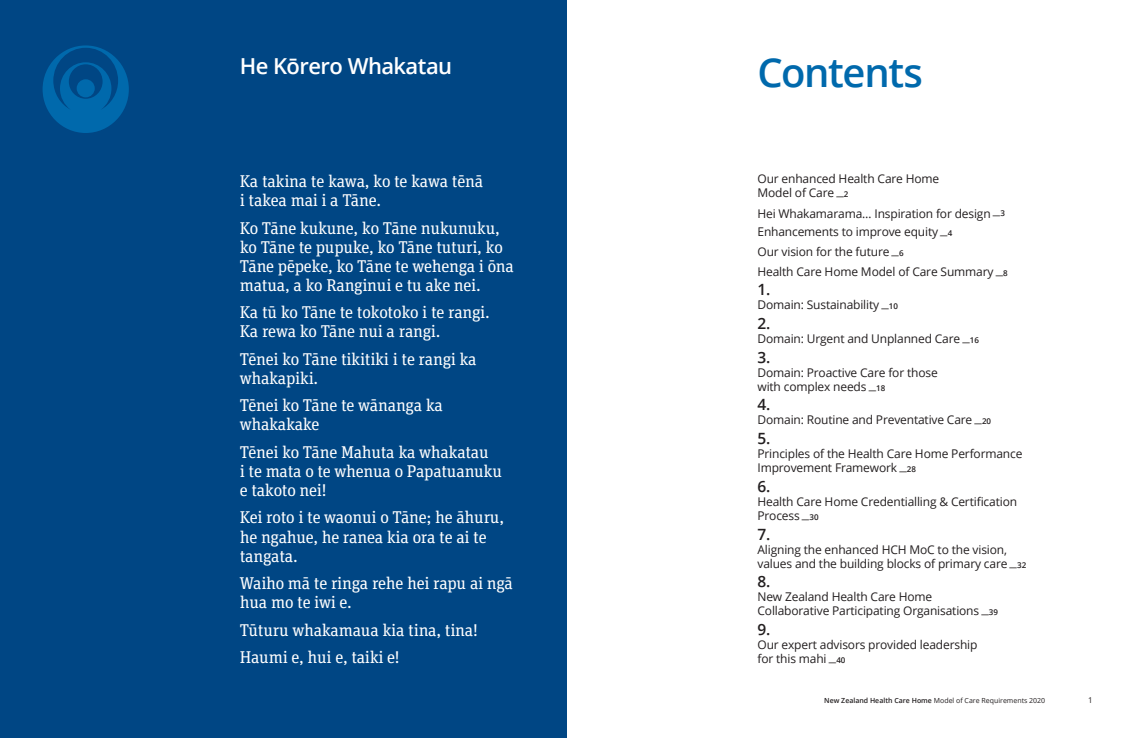
<style>
.page{position:relative;width:1134px;height:738px;background:#fff}
.page>*{position:absolute;margin:0;border:0;box-sizing:border-box;transform-origin:0 0}
.t1{font:600 40px "Open Sans";letter-spacing:-.035em;color:#0069ac}
.t2{font:600 22px "Open Sans";letter-spacing:-.03em;color:#fff}
.t3{font:17px/19px "Unit Slab Pro";letter-spacing:-.015em;color:#fff}
.t4{font:600 15.5px "Open Sans";color:#231f20}
.t5{font:12px/14px "Open Sans";letter-spacing:-.015em;color:#231f20}
.t6{font:8px "Open Sans";color:#231f20}
.t7{font:7px "Open Sans";color:#231f20}
.s1{font-weight:600;font-size:8px}
.s2{font-weight:600}
</style>
<div class="page">
<div style="left:0;top:0;width:567px;height:737px;background:#004684"></div>
<svg style="left:43px;top:45px;width:86px;height:88px"></svg>
<div style="left:77px;top:79px;width:18px;height:18px;background:#0069ac;border-radius:50%"></div>
<h2 class="t2" style="left:240px;top:50px;width:214px">He Kōrero Whakatau</h2>
<h3 class="t3" style="left:240px;top:171px;width:245px">Ka takina te kawa, ko te kawa tēnā i takea mai i a Tāne.</h3>
<h3 class="t3" style="left:240px;top:217px;width:276px">Ko Tāne kukune, ko Tāne nukunuku, ko Tāne te pupuke, ko Tāne tuturi, ko Tāne pēpeke, ko Tāne te wehenga i ōna matua, a ko Ranginui e tu ake nei.</h3>
<h3 class="t3" style="left:240px;top:302px;width:252px">Ka tū ko Tāne te tokotoko i te rangi.<br>Ka rewa ko Tāne nui a rangi.</h3>
<h3 class="t3" style="left:240px;top:348px;width:238px">Tēnei ko Tāne tikitiki i te rangi ka whakapiki.</h3>
<h3 class="t3" style="left:240px;top:395px;width:205px">Tēnei ko Tāne te wānanga ka whakakake</h3>
<h3 class="t3" style="left:240px;top:441px;width:264px">Tēnei ko Tāne Mahuta ka whakatau<br>i te mata o te whenua o Papatuanuku e takoto nei!</h3>
<h3 class="t3" style="left:240px;top:507px;width:266px">Kei roto i te waonui o Tāne; he āhuru, he ngahue, he ranea kia ora te ai te tangata.</h3>
<h3 class="t3" style="left:240px;top:572px;width:275px">Waiho mā te ringa rehe hei rapu ai ngā hua mo te iwi e.</h3>
<h3 class="t3" style="left:240px;top:615px;width:240px;line-height:27.5px">Tūturu whakamaua kia tina, tina!<br>Haumi e, hui e, taiki e!</h3>
<h1 class="t1" style="left:757px;top:45px;width:167px">Contents</h1>
<p class="t5" style="left:757px;top:171px;width:183px">Our enhanced Health Care Home<br>Model of Care <sub>—</sub><span class="s1">2</span></p>
<p class="t5" style="left:757px;top:205px;width:249px;line-height:17.7px">Hei Whakamarama… Inspiration for design <span class="s1">—</span><sup>3<br></sup>Enhancements to improve equity <sub>—</sub><span class="s1">4</span></p>
<p class="t5" style="left:757px;top:241px;width:252px;line-height:19.7px">Our vision for the future <sub>—</sub><span class="s1">6<br></span>Health Care Home Model of Care Summary <sub>—</sub><span class="s1">8</span></p>
<p class="t4" style="left:757px;top:279px;width:14px">1.</p>
<p class="t5" style="left:757px;top:297px;width:142px">Domain: Sustainability <sub>—</sub><span class="s1">10</span></p>
<p class="t4" style="left:757px;top:312px;width:14px">2.</p>
<p class="t5" style="left:757px;top:331px;width:223px">Domain: Urgent and Unplanned Care <sub>—</sub><span class="s1">16</span></p>
<p class="t4" style="left:757px;top:346px;width:14px">3.</p>
<p class="t5" style="left:757px;top:365px;width:182px">Domain: Proactive Care for those with complex needs <sub>—</sub><span class="s1">18</span></p>
<p class="t4" style="left:757px;top:394px;width:14px">4.</p>
<p class="t5" style="left:757px;top:412px;width:235px">Domain: Routine and Preventative Care <sub>—</sub><span class="s1">20</span></p>
<p class="t4" style="left:757px;top:427px;width:14px">5.</p>
<p class="t5" style="left:757px;top:446px;width:266px">Principles of the Health Care Home Performance<br>Improvement Framework <sub>—</sub><span class="s1">28</span></p>
<p class="t4" style="left:757px;top:475px;width:14px">6.</p>
<p class="t5" style="left:757px;top:494px;width:261px">Health Care Home Credentialling &amp; Certification<br>Process <sub>—</sub><span class="s1">30</span></p>
<p class="t4" style="left:757px;top:523px;width:14px">7.</p>
<p class="t5" style="left:757px;top:541px;width:270px">Aligning the enhanced HCH MoC to the vision, values and the building blocks of primary care <sub>—</sub><span class="s1">32</span></p>
<p class="t4" style="left:757px;top:570px;width:14px">8.</p>
<p class="t5" style="left:757px;top:589px;width:242px">New Zealand Health Care Home<br>Collaborative Participating Organisations <sub>—</sub><span class="s1">39</span></p>
<p class="t4" style="left:757px;top:618px;width:14px">9.</p>
<p class="t5" style="left:757px;top:637px;width:221px">Our expert advisors provided leadership for this mahi <sub>—</sub><span class="s1">40</span></p>
<p class="t7" style="left:824px;top:695px;width:223px"><span class="s2">New Zealand Health Care Home</span> Model of Care Requirements 2020</p>
<p class="t6" style="left:1088px;top:694px;width:6px">1</p>
</div>
